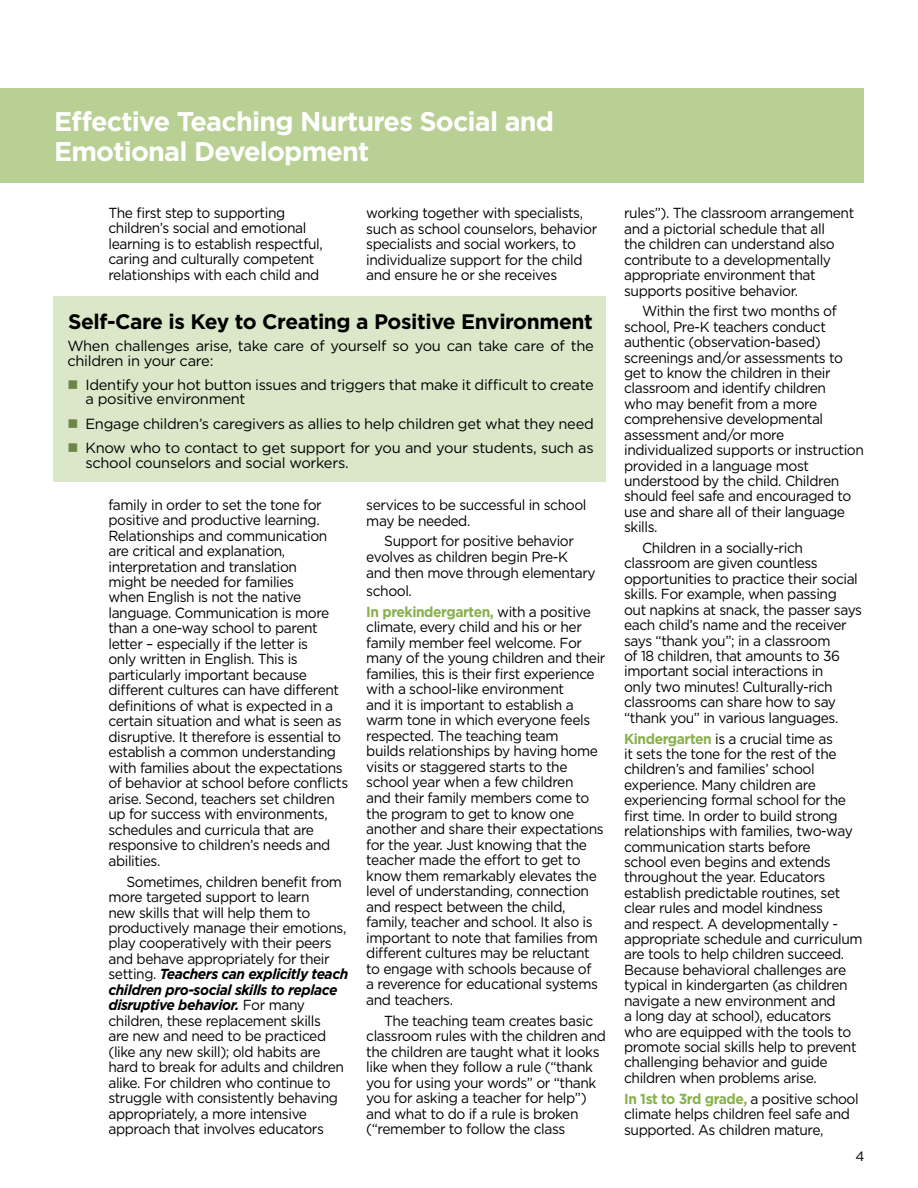
<style>
.page{position:relative;width:918px;height:1188px;background:#fff}
.page>*{position:absolute;margin:0;border:0;box-sizing:border-box;transform-origin:0 0}
.t1{font:700 27px/30px "Gotham";letter-spacing:-.03em;color:#fff}
.t2{font:700 21px "Gotham";letter-spacing:-.02em;color:#000}
.t3{font:14.7px/14.2px "Gotham";letter-spacing:-.02em;color:#000}
.t4{font:14.55px/15.5px "Gotham";letter-spacing:-.03em;color:#000;scale:.95 1}
.t5{font:13.5px "Gotham";color:#000}
.s1{color:#6b8745}
.s2{font-weight:700;font-style:italic}
.s3{font-weight:700;color:#88b04b}
</style>
<div class="page">
<div style="left:53px;top:297px;width:553px;height:185px;background:#dbe7c9"></div>
<div style="left:0;top:88px;width:864px;height:95px;background:#b8d093"></div>
<h1 class="t1" style="left:54px;top:107px;width:501px">Effective Teaching Nurtures Social and<br>Emotional Development</h1>
<p class="t4" style="left:108px;top:205px;width:227px">The first step to supporting children’s social and emotional learning is to establish respectful, caring and culturally competent relationships with each child and</p>
<p class="t4" style="left:366px;top:205px;width:245px">working together with specialists, such as school counselors, behavior specialists and social workers, to individualize support for the child and ensure he or she receives</p>
<h2 class="t2" style="left:68px;top:308px;width:526px">Self-Care is Key to Creating a Positive Environment</h2>
<p class="t3" style="left:67px;top:339px;width:528px">When challenges arise, take care of yourself so you can take care of the children in your care:</p>
<p class="t3" style="left:85px;top:378px;width:510px;text-indent:-18px"><span class="s1">■</span> Identify your hot button issues and triggers that make it difficult to create a positive environment</p>
<p class="t3" style="left:67px;top:416px;width:528px"><span class="s1">■</span> Engage children’s caregivers as allies to help children get what they need</p>
<p class="t3" style="left:85px;top:441px;width:510px;text-indent:-18px"><span class="s1">■</span> Know who to contact to get support for you and your students, such as school counselors and social workers.</p>
<p class="t4" style="left:108px;top:496px;width:254px">family in order to set the tone for positive and productive learning.<br>Relationships and communication are critical and explanation, interpretation and translation<br>might be needed for families<br>when English is not the native language. Communication is more than a one-way school to parent letter – especially if the letter is<br>only written in English. This is particularly important because different cultures can have different definitions of what is expected in a certain situation and what is seen as disruptive. It therefore is essential to establish a common understanding with families about the expectations of behavior at school before conflicts arise. Second, teachers set children up for success with environments, schedules and curricula that are responsive to children’s needs and abilities.</p>
<p class="t4" style="left:108px;top:873px;width:254px;text-indent:18px">Sometimes, children benefit from more targeted support to learn<br>new skills that will help them to productively manage their emotions, play cooperatively with their peers and behave appropriately for their setting. <span class="s2">Teachers can explicitly teach children pro-social skills to replace disruptive behavior.</span> For many children, these replacement skills<br>are new and need to be practiced (like any new skill); old habits are hard to break for adults and children alike. For children who continue to struggle with consistently behaving appropriately, a more intensive approach that involves educators</p>
<p class="t4" style="left:366px;top:497px;width:233px">services to be successful in school may be needed.</p>
<p class="t4" style="left:366px;top:533px;width:243px;text-indent:18px">Support for positive behavior evolves as children begin Pre-K and then move through elementary</p>
<p class="t4" style="left:366px;top:580px;width:238px;line-height:20.9px">school.<br><span class="s3">In prekindergarten,</span> with a positive</p>
<p class="t4" style="left:366px;top:619px;width:253px">climate, every child and his or her family member feel welcome. For many of the young children and their families, this is their first experience with a school-like environment<br>and it is important to establish a warm tone in which everyone feels respected. The teaching team<br>builds relationships by having home visits or staggered starts to the school year when a few children<br>and their family members come to the program to get to know one another and share their expectations for the year. Just knowing that the teacher made the effort to get to know them remarkably elevates the level of understanding, connection and respect between the child, family, teacher and school. It also is important to note that families from different cultures may be reluctant to engage with schools because of<br>a reverence for educational systems and teachers.</p>
<p class="t4" style="left:366px;top:1013px;width:254px;text-indent:18px">The teaching team creates basic classroom rules with the children and the children are taught what it looks like when they follow a rule (“thank you for using your words” or “thank you for asking a teacher for help”) and what to do if a rule is broken (“remember to follow the class</p>
<p class="t4" style="left:624px;top:205px;width:244px">rules”). The classroom arrangement and a pictorial schedule that all<br>the children can understand also contribute to a developmentally appropriate environment that supports positive behavior.</p>
<p class="t4" style="left:624px;top:303px;width:254px;text-indent:18px">Within the first two months of school, Pre-K teachers conduct authentic (observation-based) screenings and/or assessments to get to know the children in their classroom and identify children<br>who may benefit from a more comprehensive developmental assessment and/or more individualized supports or instruction provided in a language most understood by the child. Children should feel safe and encouraged to use and share all of their language skills.</p>
<p class="t4" style="left:624px;top:540px;width:252px;text-indent:18px">Children in a socially-rich classroom are given countless opportunities to practice their social skills. For example, when passing out napkins at snack, the passer says each child’s name and the receiver says “thank you”; in a classroom<br>of 18 children, that amounts to 36 important social interactions in<br>only two minutes! Culturally-rich classrooms can share how to say “thank you” in various languages.</p>
<p class="t4" style="left:624px;top:730px;width:253px"><span class="s3">Kindergarten</span> is a crucial time as<br>it sets the tone for the rest of the children’s and families’ school experience. Many children are experiencing formal school for the first time. In order to build strong relationships with families, two-way communication starts before<br>school even begins and extends throughout the year. Educators establish predictable routines, set clear rules and model kindness<br>and respect. A developmentally - appropriate schedule and curriculum are tools to help children succeed.<br>Because behavioral challenges are typical in kindergarten (as children navigate a new environment and<br>a long day at school), educators who are equipped with the tools to promote social skills help to prevent challenging behavior and guide children when problems arise.</p>
<p class="t4" style="left:624px;top:1090px;width:248px"><span class="s3">In 1st to 3rd grade,</span> a positive school climate helps children feel safe and supported. As children mature,</p>
<p class="t5" style="left:855px;top:1147px;width:11px">4</p>
</div>
